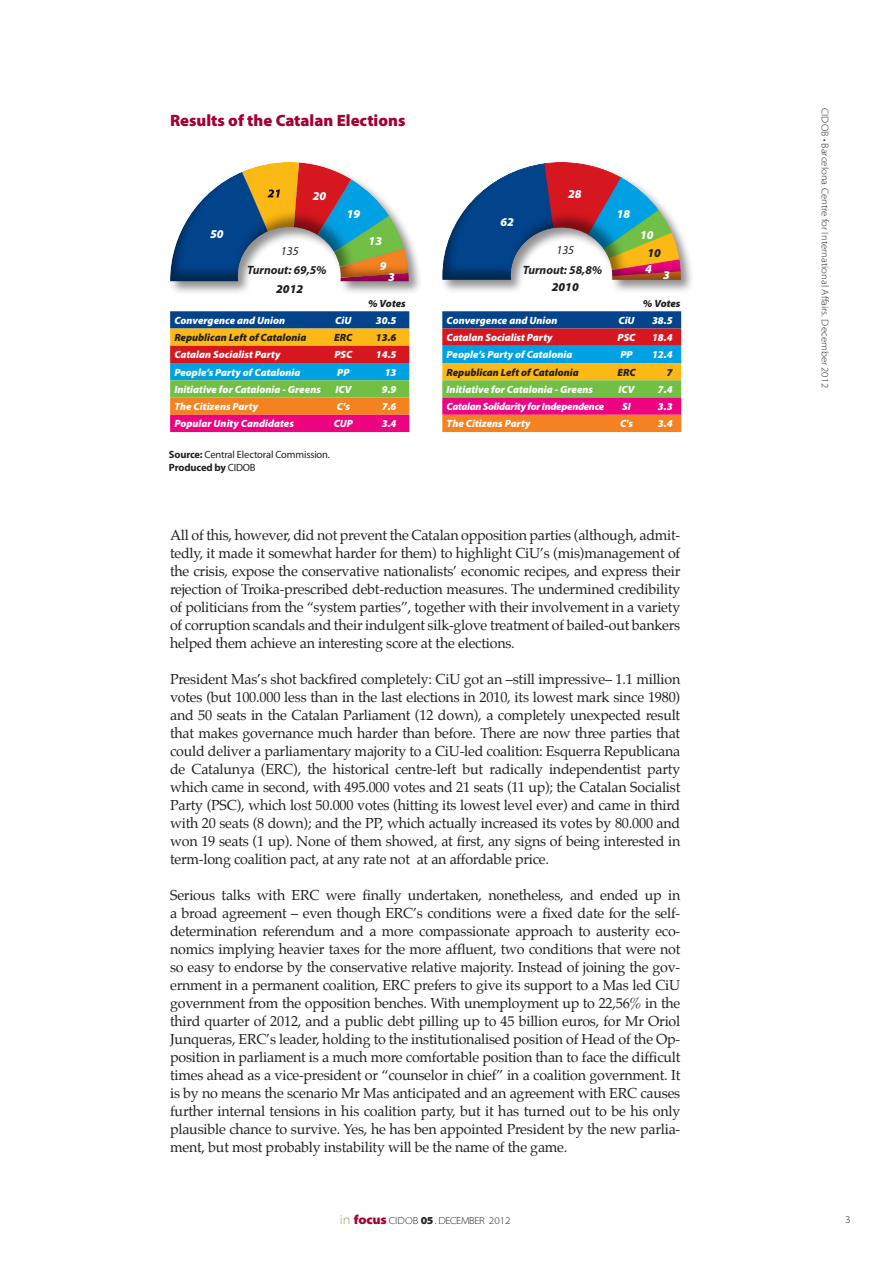
<style>
.page{position:relative;width:893px;height:1263px;background:#fff}
.page>*{position:absolute;margin:0;border:0;box-sizing:border-box;transform-origin:0 0}
.SUBTITOL_ENTREVISTES{font:900 16.5px "Myriad Pro";color:#a40133}
.t1{font:14.25px/18px "Palatino";letter-spacing:-.015em;color:#231f20;text-align:justify}
.t2{font:italic 700 12px "Myriad Pro";color:#231f20}
.SUBTITOL_ENTREVISTES-2{font:italic 900 12px/25.3px "Myriad Pro";color:#fff}
.SUBTITOL_ENTREVISTES-3{font:italic 900 12px "Myriad Pro";color:#231f20}
.SUBTITOL_ENTREVISTES-4{font:italic 12px "Myriad Pro";color:#231f20}
.SUBTITOL_ENTREVISTES-5{font:italic 900 10.5px "Myriad Pro";color:#fff}
.SUBTITOL_ENTREVISTES-6{font:italic 900 10.5px "Myriad Pro";color:#231f20}
.NOTES_A_PEU{font:10.5px "Myriad Pro";letter-spacing:-.015em;color:#231f20}
.SUBTITOL_ENTREVISTES-7{font:italic 900 10.5px "Myriad Pro";letter-spacing:-.03em;color:#fff}
.NOTES_A_PEU-2{font:700 10.5px "Myriad Pro";letter-spacing:-.02em;color:#231f20}
.t3{font:300 semi-expanded 10.2px "Myriad Pro";letter-spacing:-.02em;color:#231f20}
.t4{font:300 semi-expanded 9.75px "Myriad Pro";color:#231f20}
.s1{font-weight:700}
.s2{font-weight:400}
.s3{font-size:12.9px;color:#9e8e59}
.s4{font-weight:900;font-size:12.9px;color:#a40133}
.s5{font-weight:900;font-size:10.65px}
</style>
<div class="page">
<svg style="left:170px;top:311px;width:239px;height:121px;background:#996d5e"></svg>
<svg style="left:442px;top:311px;width:239px;height:121px;background:#996e5e"></svg>
<div style="left:440px;top:160px;width:261px;height:140px;background:#231f20;opacity:.5"></div>
<div style="left:441px;top:161px;width:241px;height:120px;background:#231f20;opacity:.5"></div>
<div style="left:168px;top:160px;width:261px;height:142px;background:#231f20;opacity:.5"></div>
<div style="left:169px;top:161px;width:240px;height:121px;background:#231f20;opacity:.5"></div>
<p class="SUBTITOL_ENTREVISTES" style="left:170px;top:111px;width:237px">Results of the Catalan Elections</p>
<p class="SUBTITOL_ENTREVISTES-2" style="left:313px;top:184px;width:15px">20</p>
<p class="SUBTITOL_ENTREVISTES-2" style="left:568px;top:181px;width:15px">28</p>
<p class="SUBTITOL_ENTREVISTES-2" style="left:347px;top:202px;width:15px">19</p>
<p class="SUBTITOL_ENTREVISTES-2" style="left:501px;top:209px;width:15px">62</p>
<p class="SUBTITOL_ENTREVISTES-2" style="left:617px;top:201px;width:15px">18</p>
<p class="SUBTITOL_ENTREVISTES-2" style="left:210px;top:222px;width:15px">50</p>
<p class="SUBTITOL_ENTREVISTES-4" style="left:281px;top:244px;width:19px">135</p>
<p class="t2" style="left:247px;top:262px;width:81px">Turnout: 69,5%</p>
<p class="SUBTITOL_ENTREVISTES-2" style="left:380px;top:228px;width:8px;text-indent:-11px">13<br>9</p>
<p class="SUBTITOL_ENTREVISTES-2" style="left:388px;top:264px;width:8px">3</p>
<p class="SUBTITOL_ENTREVISTES-4" style="left:556px;top:242px;width:19px">135</p>
<p class="t2" style="left:523px;top:262px;width:81px">Turnout: 58,8%</p>
<p class="SUBTITOL_ENTREVISTES-2" style="left:640px;top:222px;width:15px">10</p>
<p class="SUBTITOL_ENTREVISTES-3" style="left:647px;top:246px;width:15px">10</p>
<p class="SUBTITOL_ENTREVISTES-2" style="left:645px;top:257px;width:8px">4</p>
<p class="SUBTITOL_ENTREVISTES-2" style="left:663px;top:262px;width:8px">3</p>
<p class="SUBTITOL_ENTREVISTES-3" style="left:276px;top:282px;width:28px">2012</p>
<p class="SUBTITOL_ENTREVISTES-3" style="left:552px;top:280px;width:28px">2010</p>
<p class="SUBTITOL_ENTREVISTES-6" style="left:368px;top:297px;width:39px">% Votes</p>
<p class="SUBTITOL_ENTREVISTES-6" style="left:643px;top:297px;width:39px">% Votes</p>
<p class="SUBTITOL_ENTREVISTES-5" style="left:174px;top:314px;width:112px">Convergence and Union</p>
<p class="SUBTITOL_ENTREVISTES-5" style="left:335px;top:314px;width:18px">CiU</p>
<p class="SUBTITOL_ENTREVISTES-5" style="left:376px;top:314px;width:22px">30.5</p>
<p class="SUBTITOL_ENTREVISTES-6" style="left:174px;top:332px;width:134px">Republican Left of Catalonia</p>
<p class="SUBTITOL_ENTREVISTES-6" style="left:334px;top:332px;width:20px">ERC</p>
<p class="SUBTITOL_ENTREVISTES-6" style="left:376px;top:332px;width:22px">13.6</p>
<p class="SUBTITOL_ENTREVISTES-5" style="left:174px;top:349px;width:108px">Catalan Socialist Party</p>
<p class="SUBTITOL_ENTREVISTES-5" style="left:334px;top:349px;width:19px">PSC</p>
<p class="SUBTITOL_ENTREVISTES-5" style="left:376px;top:349px;width:22px">14.5</p>
<p class="SUBTITOL_ENTREVISTES-5" style="left:174px;top:366px;width:127px">People’s Party of Catalonia</p>
<p class="SUBTITOL_ENTREVISTES-5" style="left:337px;top:366px;width:14px">PP</p>
<p class="SUBTITOL_ENTREVISTES-5" style="left:385px;top:366px;width:13px">13</p>
<p class="SUBTITOL_ENTREVISTES-5" style="left:174px;top:383px;width:148px">Initiative for Catalonia - Greens</p>
<p class="SUBTITOL_ENTREVISTES-5" style="left:335px;top:383px;width:18px">ICV</p>
<p class="SUBTITOL_ENTREVISTES-5" style="left:382px;top:383px;width:16px">9.9</p>
<p class="SUBTITOL_ENTREVISTES-5" style="left:174px;top:401px;width:85px">The Citizens Party</p>
<p class="SUBTITOL_ENTREVISTES-5" style="left:337px;top:401px;width:15px">C's</p>
<p class="SUBTITOL_ENTREVISTES-5" style="left:382px;top:401px;width:16px">7.6</p>
<p class="SUBTITOL_ENTREVISTES-5" style="left:174px;top:418px;width:121px">Popular Unity Candidates</p>
<p class="SUBTITOL_ENTREVISTES-5" style="left:334px;top:418px;width:21px">CUP</p>
<p class="SUBTITOL_ENTREVISTES-5" style="left:382px;top:418px;width:16px">3.4</p>
<p class="SUBTITOL_ENTREVISTES-5" style="left:447px;top:314px;width:112px">Convergence and Union</p>
<p class="SUBTITOL_ENTREVISTES-5" style="left:618px;top:314px;width:18px">CiU</p>
<p class="SUBTITOL_ENTREVISTES-5" style="left:652px;top:314px;width:22px">38.5</p>
<p class="SUBTITOL_ENTREVISTES-5" style="left:447px;top:332px;width:108px">Catalan Socialist Party</p>
<p class="SUBTITOL_ENTREVISTES-5" style="left:618px;top:332px;width:19px">PSC</p>
<p class="SUBTITOL_ENTREVISTES-5" style="left:652px;top:332px;width:22px">18.4</p>
<p class="SUBTITOL_ENTREVISTES-5" style="left:447px;top:349px;width:127px">People’s Party of Catalonia</p>
<p class="SUBTITOL_ENTREVISTES-5" style="left:620px;top:349px;width:14px">PP</p>
<p class="SUBTITOL_ENTREVISTES-5" style="left:652px;top:349px;width:22px">12.4</p>
<p class="SUBTITOL_ENTREVISTES-6" style="left:447px;top:366px;width:134px">Republican Left of Catalonia</p>
<p class="SUBTITOL_ENTREVISTES-6" style="left:617px;top:366px;width:20px">ERC</p>
<p class="SUBTITOL_ENTREVISTES-6" style="left:667px;top:366px;width:7px">7</p>
<p class="SUBTITOL_ENTREVISTES-5" style="left:447px;top:383px;width:148px">Initiative for Catalonia - Greens</p>
<p class="SUBTITOL_ENTREVISTES-5" style="left:618px;top:383px;width:18px">ICV</p>
<p class="SUBTITOL_ENTREVISTES-5" style="left:658px;top:383px;width:16px">7.4</p>
<p class="SUBTITOL_ENTREVISTES-7" style="left:447px;top:401px;width:159px">Catalan Solidarity for Independence</p>
<p class="SUBTITOL_ENTREVISTES-5" style="left:622px;top:401px;width:10px">SI</p>
<p class="SUBTITOL_ENTREVISTES-5" style="left:658px;top:401px;width:16px">3.3</p>
<p class="SUBTITOL_ENTREVISTES-5" style="left:447px;top:418px;width:85px">The Citizens Party</p>
<p class="SUBTITOL_ENTREVISTES-5" style="left:620px;top:418px;width:15px">C's</p>
<p class="SUBTITOL_ENTREVISTES-5" style="left:658px;top:418px;width:16px">3.4</p>
<p class="NOTES_A_PEU" style="left:169px;top:448px;width:163px"><span class="s1">Source:</span> Central Electoral Commission.</p>
<p class="NOTES_A_PEU-2" style="left:169px;top:460px;width:88px">Produced by <span class="s2">CIDOB</span></p>
<p class="t1" style="left:170px;top:526px;width:512px">All of this, however, did not prevent the Catalan opposition parties (although, admit&shy;tedly, it made it somewhat harder for them) to highlight CiU’s (mis)management of the crisis, expose the conservative nationalists’ economic recipes, and express their rejection of Troika-prescribed debt-reduction measures. The undermined credibility of politicians from the “system parties”, together with their involvement in a variety of corruption scandals and their indulgent silk-glove treatment of bailed-out bankers helped them achieve an interesting score at the elections.</p>
<p class="t1" style="left:170px;top:670px;width:512px">President Mas’s shot backfired completely: CiU got an –still impressive– 1.1 million votes (but 100.000 less than in the last elections in 2010, its lowest mark since 1980) and 50 seats in the Catalan Parliament (12 down), a completely unexpected result that makes governance much harder than before. There are now three parties that could deliver a parliamentary majority to a CiU-led coalition: Esquerra Republicana de Catalunya (ERC), the historical centre-left but radically independentist party which came in second, with 495.000 votes and 21 seats (11 up); the Catalan Socialist Party (PSC), which lost 50.000 votes (hitting its lowest level ever) and came in third with 20 seats (8 down); and the PP, which actually increased its votes by 80.000 and won 19 seats (1 up). None of them showed, at first, any signs of being interested in term-long coalition pact, at any rate not at an affordable price.</p>
<p class="t1" style="left:170px;top:886px;width:512px">Serious talks with ERC were finally undertaken, nonetheless, and ended up in a broad agreement – even though ERC’s conditions were a fixed date for the self&shy;determination referendum and a more compassionate approach to austerity eco&shy;nomics implying heavier taxes for the more affluent, two conditions that were not so easy to endorse by the conservative relative majority. Instead of joining the gov&shy;ernment in a permanent coalition, ERC prefers to give its support to a Mas led CiU government from the opposition benches. With unemployment up to 22,56% in the third quarter of 2012, and a public debt pilling up to 45 billion euros, for Mr Oriol Junqueras, ERC’s leader, holding to the institutionalised position of Head of the Op&shy;position in parliament is a much more comfortable position than to face the difficult times ahead as a vice-president or “counselor in chief” in a coalition government. It is by no means the scenario Mr Mas anticipated and an agreement with ERC causes further internal tensions in his coalition party, but it has turned out to be his only plausible chance to survive. Yes, he has ben appointed President by the new parlia&shy;ment, but most probably instability will be the name of the game.</p>
<p class="t4" style="left:831px;top:108px;width:281px;rotate:90deg">CIDOB • Barcelona Centre for International Affairs. December 2012</p>
<p class="t3" style="left:340px;top:1215px;width:172px"><span class="s3">in</span> <span class="s4">focus</span> CIDOB <span class="s5">05</span> . DECEMBER 2012</p>
<p class="t3" style="left:845px;top:1214px;width:7px">3</p>
</div>
